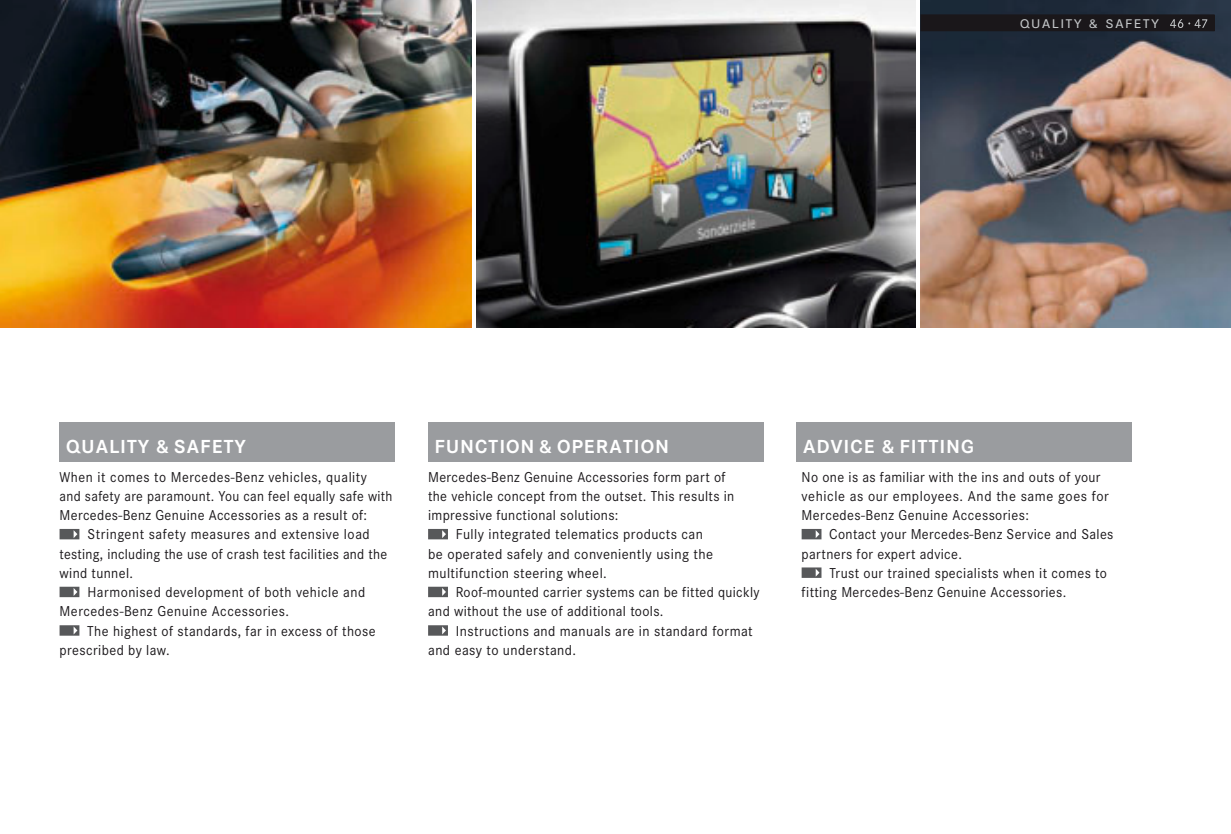
<style>
.page{position:relative;width:1231px;height:834px;background:#fff}
.page>*{position:absolute;margin:0;border:0;box-sizing:border-box;transform-origin:0 0}
.t1{font:600 26.25px "Corporate S Pro";letter-spacing:.025em;color:#fff;scale:.95 1}
.t2{font:17.5px "Corporate S Pro";letter-spacing:.075em;color:#c3c6c8}
.t3{font:14.88px/19.2px "Corporate S Pro";letter-spacing:.025em;color:#1a171a;scale:.95 1}
.t4{font:14.88px "Corporate S Pro";letter-spacing:.025em;color:#1a171a;scale:.94 1}
.t5{font:14.88px "Corporate S Pro";letter-spacing:.025em;color:#1a171a;scale:.96 1}
.t6{font:14.88px "Corporate S Pro";letter-spacing:.025em;color:#1a171a;scale:.93 1}
.t7{font:14.88px "Corporate S Pro";letter-spacing:.025em;color:#1a171a}
</style>
<div class="page">
<img style="left:0;top:0;width:471px;height:327px">
<img style="left:476px;top:0;width:439px;height:327px">
<img style="left:920px;top:0;width:310px;height:327px">
<div style="left:920px;top:15px;width:293px;height:16px;background:#1a171a"></div>
<svg style="left:60px;top:529px;width:19px;height:10px"></svg>
<svg style="left:60px;top:586px;width:19px;height:11px"></svg>
<svg style="left:60px;top:625px;width:19px;height:10px"></svg>
<svg style="left:801px;top:529px;width:20px;height:10px"></svg>
<svg style="left:801px;top:567px;width:20px;height:10px"></svg>
<svg style="left:428px;top:529px;width:20px;height:10px"></svg>
<svg style="left:428px;top:586px;width:20px;height:11px"></svg>
<svg style="left:428px;top:625px;width:20px;height:10px"></svg>
<div style="left:60px;top:422px;width:334px;height:39px;background:#9a9c9f"></div>
<div style="left:428px;top:422px;width:335px;height:39px;background:#9a9c9f"></div>
<div style="left:796px;top:422px;width:335px;height:39px;background:#9a9c9f"></div>
<svg style="left:1170px;top:19px;width:37px;height:9px"></svg>
<p class="t2" style="left:1019px;top:15px;width:141px">quality &amp; safety</p>
<h1 class="t1" style="left:66px;top:434px;width:191px">QUALITY &amp; SAFETY</h1>
<h1 class="t1" style="left:434px;top:434px;width:248px">FUNCTION &amp; OPERATION</h1>
<h1 class="t1" style="left:802px;top:434px;width:182px">ADVICE &amp; FITTING</h1>
<p class="t4" style="left:60px;top:470px;width:328px">When it comes to Mercedes-Benz vehicles, quality</p>
<p class="t6" style="left:60px;top:490px;width:359px">and safety are paramount. You can feel equally safe with</p>
<p class="t3" style="left:60px;top:506px;width:325px">Mercedes-Benz Genuine Accessories as a result of:</p>
<p class="t3" style="left:88px;top:526px;width:298px">Stringent safety measures and extensive load</p>
<p class="t4" style="left:60px;top:547px;width:350px">testing, including the use of crash test facilities and the</p>
<p class="t3" style="left:60px;top:564px;width:79px">wind tunnel.</p>
<p class="t3" style="left:87px;top:583px;width:294px">Harmonised development of both vehicle and</p>
<p class="t3" style="left:60px;top:603px;width:243px">Mercedes-Benz Genuine Accessories.</p>
<p class="t3" style="left:87px;top:622px;width:305px">The highest of standards, far in excess of those</p>
<p class="t3" style="left:60px;top:641px;width:118px">prescribed by law.</p>
<p class="t3" style="left:428px;top:468px;width:314px">Mercedes-Benz Genuine Accessories form part of</p>
<p class="t3" style="left:428px;top:487px;width:324px">the vehicle concept from the outset. This results in</p>
<p class="t3" style="left:428px;top:506px;width:202px">impressive functional solutions:</p>
<p class="t5" style="left:456px;top:528px;width:259px">Fully integrated telematics products can</p>
<p class="t7" style="left:428px;top:547px;width:286px">be operated safely and conveniently using the</p>
<p class="t5" style="left:428px;top:567px;width:188px">multifunction steering wheel.</p>
<p class="t4" style="left:455px;top:586px;width:325px">Roof-mounted carrier systems can be fitted quickly</p>
<p class="t3" style="left:428px;top:603px;width:249px">and without the use of additional tools.</p>
<p class="t5" style="left:456px;top:624px;width:310px">Instructions and manuals are in standard format</p>
<p class="t5" style="left:428px;top:644px;width:156px">and easy to understand.</p>
<p class="t3" style="left:801px;top:468px;width:325px">No one is as familiar with the ins and outs of your vehicle as our employees. And the same goes for<br>Mercedes-Benz Genuine Accessories:</p>
<p class="t3" style="left:801px;top:526px;width:330px;text-indent:28px">Contact your Mercedes-Benz Service and Sales partners for expert advice.</p>
<p class="t3" style="left:801px;top:564px;width:323px;text-indent:28px">Trust our trained specialists when it comes to fitting Mercedes-Benz Genuine Accessories.</p>
</div>
